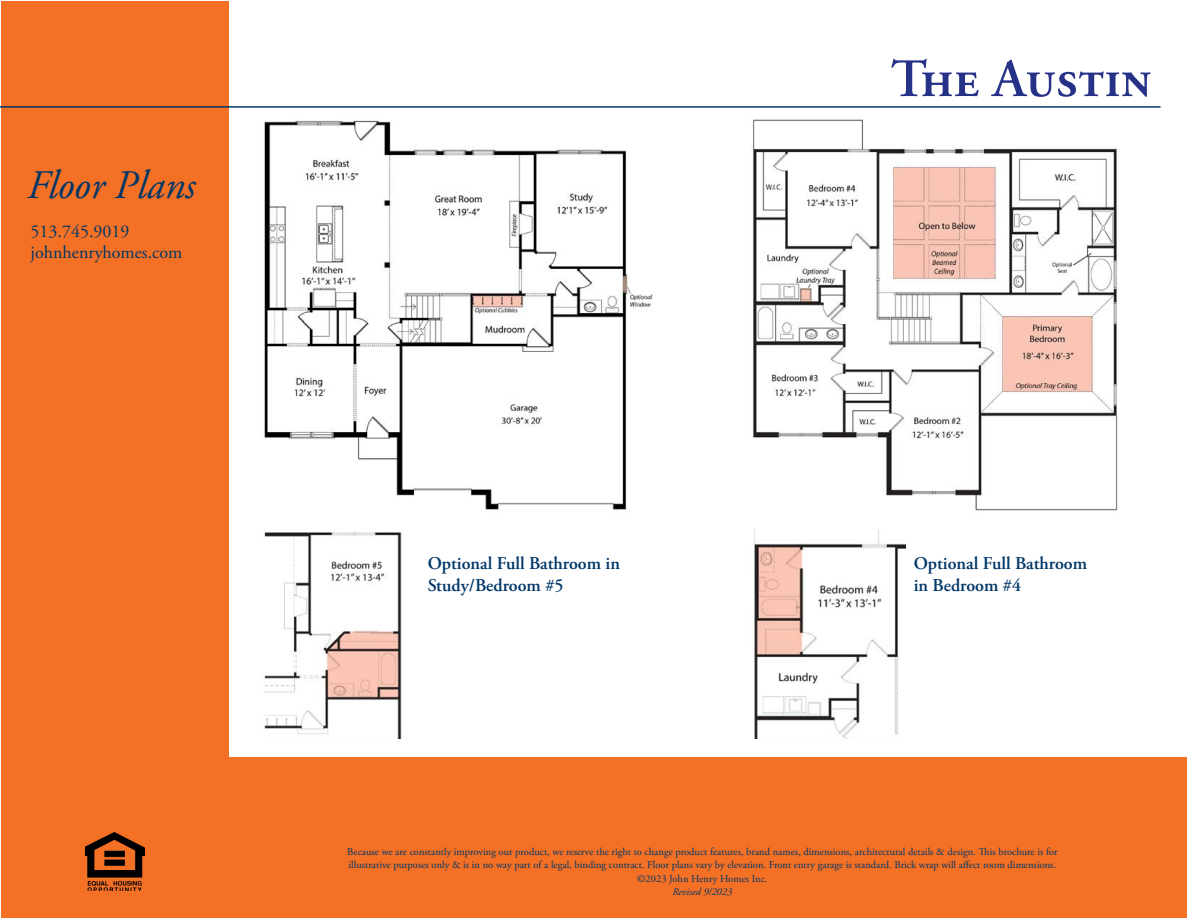
<style>
.page{position:relative;width:1188px;height:918px;background:#fff}
.page>*{position:absolute;margin:0;border:0;box-sizing:border-box;transform-origin:0 0}
.t1{font:600 54px "Adobe Garamond Pro";color:#263287}
.t2{font:italic 40.5px "Adobe Garamond Pro";color:#003768}
.t3{font:600 18px/21.6px "Adobe Garamond Pro";color:#003768}
.t4{font:18px "Adobe Garamond Pro";color:#003768}
.t5{font:10.5px/13.5px "Adobe Garamond Pro";color:#003768}
.t6{font:italic 10.5px "Adobe Garamond Pro";color:#003768}
</style>
<div class="page">
<div style="left:1px;top:757px;width:1186px;height:160px;background:#f37025"></div>
<div style="left:1px;top:2px;width:227px;height:915px;background:#f37025"></div>
<hr style="left:0;top:106px;width:1161px;height:2px;background:#003768">
<img style="left:264px;top:120px;width:389px;height:390px">
<img style="left:754px;top:530px;width:151px;height:208px">
<img style="left:264px;top:532px;width:138px;height:206px">
<img style="left:752px;top:119px;width:366px;height:392px">
<img style="left:85px;top:833px;width:59px;height:58px">
<p class="t2" style="left:27px;top:161px;width:170px">Floor Plans</p>
<p class="t4" style="left:31px;top:220px;width:100px">513.745.9019</p>
<p class="t4" style="left:31px;top:241px;width:153px">johnhenryhomes.com</p>
<p class="t1" style="left:891px;top:48px;width:262px">The Austin</p>
<p class="t3" style="left:428px;top:553px;width:194px">Optional Full Bathroom in<br>Study/Bedroom #5</p>
<p class="t3" style="left:914px;top:553px;width:175px">Optional Full Bathroom</p>
<p class="t3" style="left:914px;top:575px;width:109px">in Bedroom #4</p>
<p class="t5" style="left:347px;top:845px;width:712px">Because we are constantly improving our product, we reserve the right to change product features, brand names, dimensions, architectural details &amp; design. This brochure is for illustrative purposes only &amp; is in no way part of a legal, binding contract. Floor plans vary by elevation. Front entry garage is standard. Brick wrap will affect room dimensions.</p>
<p class="t5" style="left:637px;top:872px;width:132px">©2023 John Henry Homes Inc.</p>
<p class="t6" style="left:673px;top:886px;width:61px">Revised 9/2023</p>
</div>
